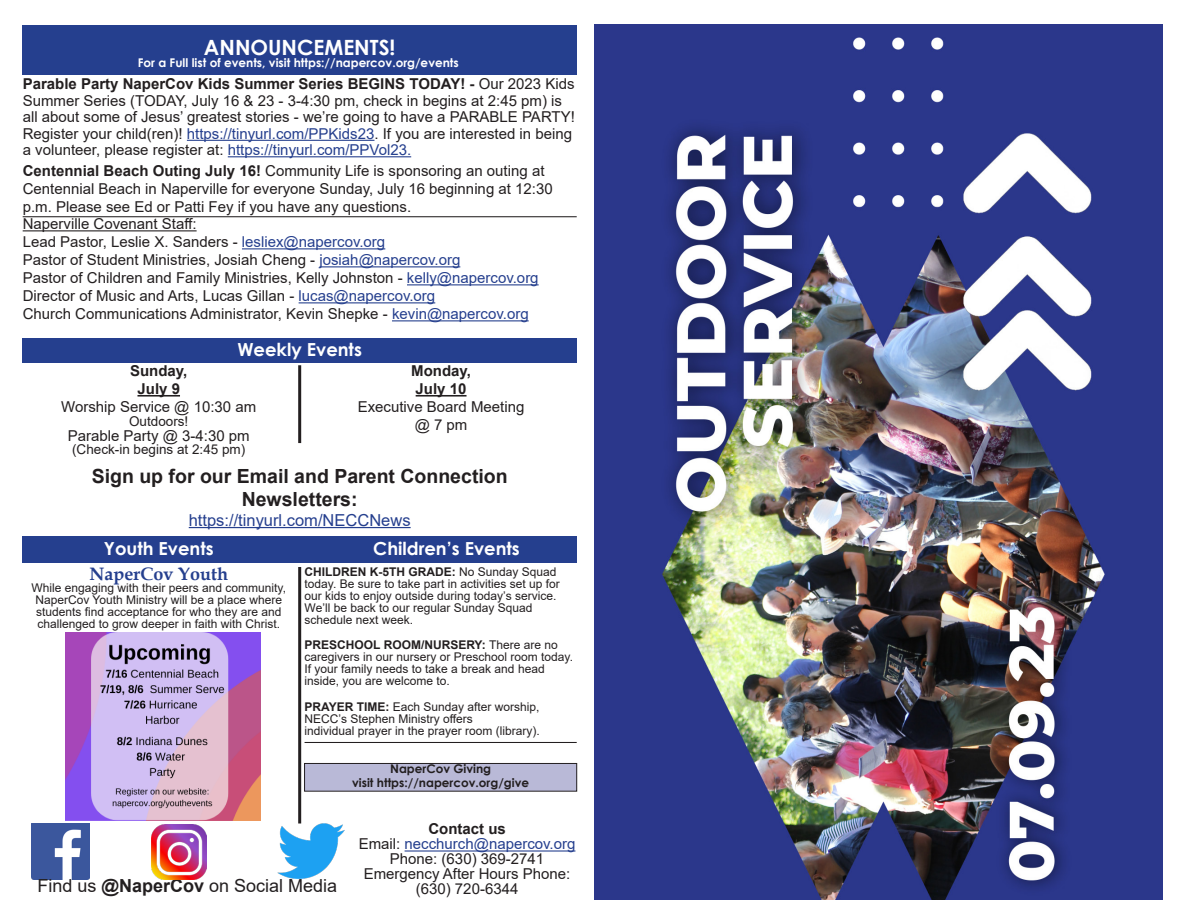
<style>
.page{position:relative;width:1188px;height:918px;background:#fff}
.page>*{position:absolute;margin:0;border:0;box-sizing:border-box;transform-origin:0 0}
.t1{font:700 21px "Century Gothic";color:#fff}
.t2{font:700 19.5px "Arial";color:#231f20}
.t3{font:700 18px "Century Gothic";color:#fff}
.t4{font:18px "Arial";color:#231f20}
.t5{font:700 18px "Book Antiqua";color:#253f8e}
.t6{font:16.5px "Arial";color:#253f8e}
.t7{font:15px/16.5px "Arial";color:#231f20}
.t8{font:700 15px "Arial";color:#231f20}
.t9{font:15px "Arial";color:#253f8e}
.t10{font:13.5px "Arial";color:#231f20}
.t11{font:12px/12px "Arial";color:#231f20}
.t12{font:700 12px "Century Gothic";color:#fff}
.t13{font:700 12px "Century Gothic";color:#231f20}
.t14{font:700 12px "Arial";color:#231f20}
.s1{font-weight:700}
.s2{color:#253f8e}
.s3{font-weight:400}
.s4{color:#231f20}
</style>
<div class="page">
<div style="left:23px;top:25px;width:554px;height:50px;background:#253f8e"></div>
<div style="left:23px;top:536px;width:554px;height:27px;background:#253f8e"></div>
<img style="left:277px;top:824px;width:68px;height:54px">
<img style="left:32px;top:824px;width:57px;height:55px">
<img style="left:152px;top:825px;width:55px;height:54px">
<img style="left:66px;top:632px;width:194px;height:189px">
<div style="left:23px;top:339px;width:554px;height:24px;background:#253f8e"></div>
<hr style="left:23px;top:230px;width:174px;height:1px;background:#231f20">
<hr style="left:242px;top:248px;width:143px;height:1px;background:#253f8e">
<hr style="left:319px;top:266px;width:141px;height:1px;background:#253f8e">
<hr style="left:407px;top:284px;width:132px;height:1px;background:#253f8e">
<hr style="left:299px;top:302px;width:136px;height:1px;background:#253f8e">
<hr style="left:392px;top:320px;width:137px;height:1px;background:#253f8e">
<hr style="left:405px;top:850px;width:170px;height:2px;background:#253f8e">
<hr style="left:298px;top:567px;width:3px;height:257px;background:#231f20">
<hr style="left:305px;top:742px;width:272px;height:1px;background:#231f20">
<hr style="left:23px;top:216px;width:554px;height:1px;background:#231f20">
<hr style="left:187px;top:140px;width:187px;height:1px;background:#253f8e">
<hr style="left:228px;top:156px;width:183px;height:1px;background:#253f8e">
<img style="left:594px;top:25px;width:568px;height:875px">
<hr style="left:137px;top:395px;width:43px;height:2px;background:#231f20">
<hr style="left:416px;top:395px;width:51px;height:2px;background:#231f20">
<hr style="left:298px;top:365px;width:3px;height:78px;background:#231f20">
<hr style="left:189px;top:527px;width:222px;height:1px;background:#253f8e">
<div style="left:305px;top:763px;width:272px;height:28px;background:#b9b9d7"></div>
<div style="left:304px;top:763px;width:273px;height:29px;border:1px solid #231f20"></div>
<p class="t1" style="left:204px;top:32px;width:193px">ANNOUNCEMENTS!</p>
<p class="t12" style="left:138px;top:53px;width:323px">For a Full list of events, visit https://napercov.org/events</p>
<p class="t7" style="left:23px;top:76px;width:554px"><span class="s1">Parable Party NaperCov Kids Summer Series BEGINS TODAY! -</span> Our 2023 Kids Summer Series (TODAY, July 16 &amp; 23 - 3-4:30 pm, check in begins at 2:45 pm) is all about some of Jesus’ greatest stories - we’re going to have a PARABLE PARTY!<br>Register your child(ren)! <span class="s2">https://tinyurl.com/PPKids23</span>. If you are interested in being a volunteer, please register at: <span class="s2">https://tinyurl.com/PPVol23.</span></p>
<p class="t7" style="left:23px;top:162px;width:532px;line-height:18px"><span class="s1">Centennial Beach Outing July 16!</span> Community Life is sponsoring an outing at<br>Centennial Beach in Naperville for everyone Sunday, July 16 beginning at 12:30 p.m. Please see Ed or Patti Fey if you have any questions.</p>
<p class="t7" style="left:23px;top:216px;width:175px">Naperville Covenant Staff:</p>
<p class="t7" style="left:23px;top:234px;width:364px">Lead Pastor, Leslie X. Sanders - <span class="s2">lesliex@napercov.org</span></p>
<p class="t7" style="left:23px;top:252px;width:439px">Pastor of Student Ministries, Josiah Cheng - <span class="s2">josiah@napercov.org</span></p>
<p class="t7" style="left:23px;top:270px;width:517px">Pastor of Children and Family Ministries, Kelly Johnston - <span class="s2">kelly@napercov.org</span></p>
<p class="t7" style="left:23px;top:288px;width:414px">Director of Music and Arts, Lucas Gillan - <span class="s2">lucas@napercov.org</span></p>
<p class="t7" style="left:23px;top:306px;width:508px">Church Communications Administrator, Kevin Shepke - <span class="s2">kevin@napercov.org</span></p>
<p class="t3" style="left:237px;top:336px;width:126px">Weekly Events</p>
<p class="t8" style="left:130px;top:360px;width:59px">Sunday,</p>
<p class="t8" style="left:137px;top:378px;width:44px">July 9</p>
<p class="t7" style="left:61px;top:399px;width:197px">Worship Service @ 10:30 am</p>
<p class="t10" style="left:129px;top:412px;width:61px">Outdoors!</p>
<p class="t7" style="left:68px;top:427px;width:183px">Parable Party @ 3-4:30 pm</p>
<p class="t10" style="left:72px;top:440px;width:175px">(Check-in begins at 2:45 pm)</p>
<p class="t8" style="left:411px;top:360px;width:61px">Monday,</p>
<p class="t8" style="left:416px;top:378px;width:52px">July 10</p>
<p class="t7" style="left:358px;top:399px;width:168px">Executive Board Meeting</p>
<p class="t7" style="left:415px;top:417px;width:54px">@ 7 pm</p>
<p class="t2" style="left:92px;top:462px;width:418px">Sign up for our Email and Parent Connection</p>
<p class="t2" style="left:242px;top:486px;width:117px">Newsletters:</p>
<p class="t6" style="left:189px;top:509px;width:223px">https://tinyurl.com/NECCNews</p>
<p class="t3" style="left:104px;top:535px;width:111px">Youth Events</p>
<p class="t5" style="left:90px;top:562px;width:140px">NaperCov Youth</p>
<p class="t11" style="left:31px;top:582px;width:256px;text-align:center">While engaging with their peers and community, NaperCov Youth Ministry will be a place where students find acceptance for who they are and challenged to grow deeper in faith with Christ.</p>
<p class="t3" style="left:373px;top:535px;width:148px">Children’s Events</p>
<p class="t14" style="left:305px;top:563px;width:254px">CHILDREN K-5TH GRADE: <span class="s3">No Sunday Squad</span></p>
<p class="t11" style="left:305px;top:577px;width:257px">today. Be sure to take part in activities set up for our kids to enjoy outside during today’s service.<br>We’ll be back to our regular Sunday Squad</p>
<p class="t11" style="left:305px;top:613px;width:110px">schedule next week.</p>
<p class="t11" style="left:305px;top:639px;width:270px"><span class="s1">PRESCHOOL ROOM/NURSERY:</span> There are no caregivers in our nursery or Preschool room today.<br>If your family needs to take a break and head inside, you are welcome to.</p>
<p class="t11" style="left:305px;top:700px;width:236px"><span class="s1">PRAYER TIME:</span> Each Sunday after worship,<br>NECC’s Stephen Ministry offers</p>
<p class="t11" style="left:305px;top:724px;width:237px">individual prayer in the prayer room (library).</p>
<p class="t13" style="left:390px;top:759px;width:103px">NaperCov Giving</p>
<p class="t13" style="left:352px;top:774px;width:178px">visit https://napercov.org/give</p>
<p class="t4" style="left:38px;top:874px;width:301px">Find us <span class="s1">@NaperCov</span> on Social Media</p>
<p class="t8" style="left:428px;top:819px;width:79px">Contact us</p>
<p class="t9" style="left:359px;top:834px;width:218px"><span class="s4">Email:</span> necchurch@napercov.org</p>
<p class="t7" style="left:390px;top:851px;width:156px">Phone: (630) 369-2741</p>
<p class="t7" style="left:364px;top:866px;width:208px">Emergency After Hours Phone:</p>
<p class="t7" style="left:416px;top:881px;width:104px">(630) 720-6344</p>
</div>
